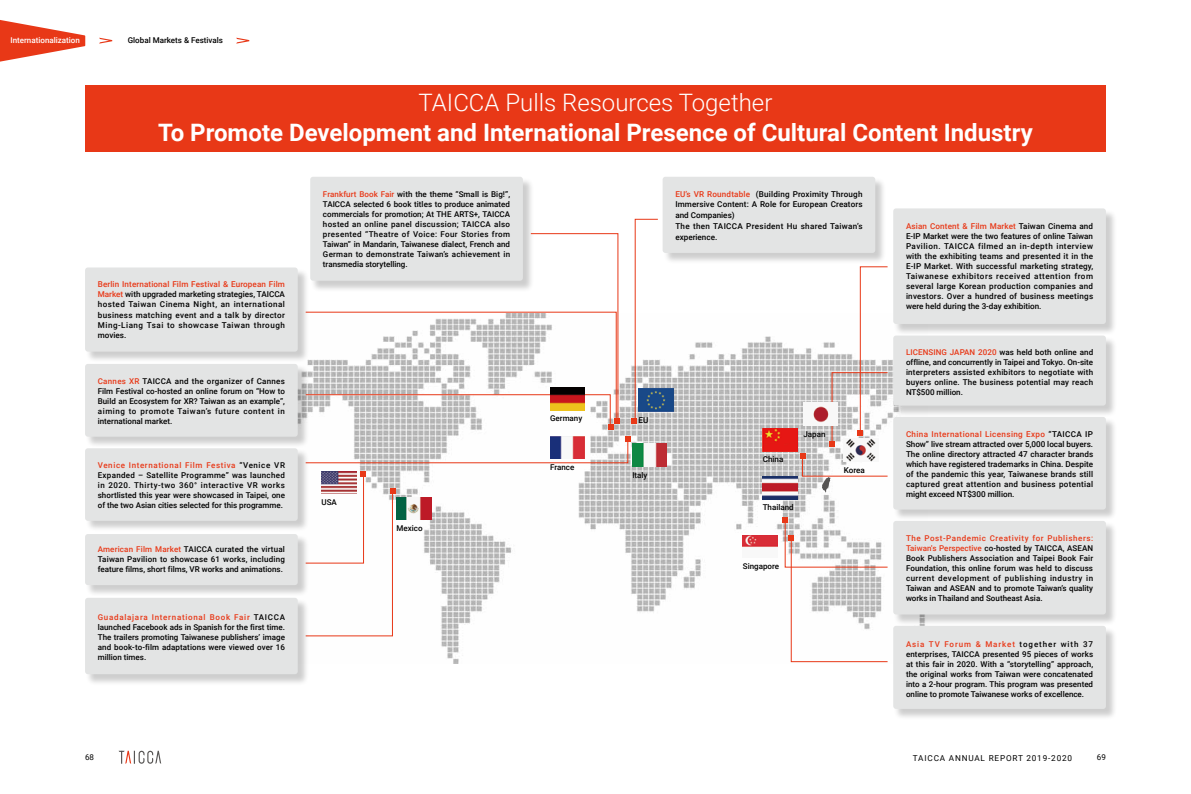
<style>
.page{position:relative;width:1191px;height:794px;background:#fff}
.page>*{position:absolute;margin:0;border:0;box-sizing:border-box;transform-origin:0 0}
.t1{font:700 24px "Roboto";color:#fff}
.t2{font:300 24px "Roboto";color:#fff}
.t3{font:8.2px "Roboto";letter-spacing:.1em;color:#000}
.t4{font:500 8.1px/10px "Roboto";letter-spacing:.02em;color:#000;text-align:justify}
.t5{font:500 8px/10px "Roboto";color:#000;text-align:justify}
.t6{font:500 8px "Roboto";color:#fff}
.t7{font:8px "Roboto";color:#000}
.s1{color:#e83817}
</style>
<div class="page">
<svg style="left:119px;top:750px;width:42px;height:13px"></svg>
<svg style="left:0;top:20px;width:85px;height:42px"></svg>
<div style="left:311px;top:177px;width:223px;height:115px;background:#000;opacity:.2"></div>
<div style="left:310px;top:177px;width:213px;height:104px;background:#e3e4e4;border-radius:3px"></div>
<img style="left:309px;top:336px;width:584px;height:327px">
<div style="left:85px;top:85px;width:1020px;height:67px;background:#e83817"></div>
<img style="left:658px;top:388px;width:15px;height:23px">
<img style="left:632px;top:443px;width:35px;height:23px">
<img style="left:844px;top:447px;width:34px;height:6px">
<img style="left:763px;top:428px;width:34px;height:23px">
<img style="left:743px;top:535px;width:34px;height:23px">
<img style="left:763px;top:476px;width:34px;height:23px">
<svg style="left:309px;top:471px;width:86px;height:165px"></svg>
<img style="left:396px;top:497px;width:35px;height:23px">
<svg style="left:309px;top:436px;width:321px;height:27px"></svg>
<svg style="left:307px;top:233px;width:312px;height:197px"></svg>
<svg style="left:632px;top:219px;width:26px;height:204px"></svg>
<svg style="left:829px;top:266px;width:59px;height:181px"></svg>
<svg style="left:782px;top:518px;width:106px;height:144px"></svg>
<svg style="left:800px;top:453px;width:88px;height:39px"></svg>
<div style="left:86px;top:268px;width:223px;height:95px;background:#000;opacity:.2"></div>
<div style="left:85px;top:267px;width:213px;height:84px;background:#e3e4e4;border-radius:3px"></div>
<div style="left:86px;top:364px;width:223px;height:84px;background:#000;opacity:.2"></div>
<div style="left:85px;top:364px;width:213px;height:73px;background:#e3e4e4;border-radius:3px"></div>
<div style="left:86px;top:449px;width:223px;height:83px;background:#000;opacity:.2"></div>
<div style="left:85px;top:448px;width:213px;height:73px;background:#e3e4e4;border-radius:3px"></div>
<div style="left:86px;top:534px;width:223px;height:62px;background:#000;opacity:.2"></div>
<div style="left:85px;top:534px;width:213px;height:51px;background:#e3e4e4;border-radius:3px"></div>
<div style="left:86px;top:598px;width:223px;height:88px;background:#000;opacity:.2"></div>
<div style="left:85px;top:598px;width:213px;height:76px;background:#e3e4e4;border-radius:3px"></div>
<div style="left:663px;top:177px;width:223px;height:87px;background:#000;opacity:.2"></div>
<div style="left:662px;top:177px;width:213px;height:76px;background:#e3e4e4;border-radius:3px"></div>
<div style="left:893px;top:209px;width:224px;height:126px;background:#000;opacity:.2"></div>
<div style="left:893px;top:208px;width:213px;height:116px;background:#e3e4e4;border-radius:3px"></div>
<div style="left:893px;top:336px;width:224px;height:81px;background:#000;opacity:.2"></div>
<div style="left:893px;top:335px;width:213px;height:70px;background:#e3e4e4;border-radius:3px"></div>
<div style="left:893px;top:417px;width:224px;height:104px;background:#000;opacity:.2"></div>
<div style="left:893px;top:417px;width:213px;height:92px;background:#e3e4e4;border-radius:3px"></div>
<div style="left:893px;top:521px;width:224px;height:105px;background:#000;opacity:.2"></div>
<div style="left:893px;top:521px;width:213px;height:93px;background:#e3e4e4;border-radius:3px"></div>
<div style="left:893px;top:626px;width:224px;height:94px;background:#000;opacity:.2"></div>
<div style="left:893px;top:626px;width:213px;height:83px;background:#e3e4e4;border-radius:3px"></div>
<svg style="left:236px;top:38px;width:13px;height:6px"></svg>
<svg style="left:99px;top:38px;width:13px;height:6px"></svg>
<img style="left:550px;top:388px;width:34px;height:22px">
<img style="left:550px;top:436px;width:34px;height:23px">
<img style="left:803px;top:403px;width:35px;height:22px">
<p class="t6" style="left:10px;top:35px;width:71px">Internationalization</p>
<p class="t5" style="left:128px;top:34px;width:97px">Global Markets &amp; Festivals</p>
<h1 class="t2" style="left:418px;top:86px;width:355px">TAICCA Pulls Resources Together</h1>
<h1 class="t1" style="left:158px;top:116px;width:876px">To Promote Development and International Presence of Cultural Content Industry</h1>
<p class="t4" style="left:98px;top:279px;width:189px"><span class="s1">Berlin International Film Festival &amp; European Film Market</span> with upgraded marketing strategies, TAICCA hosted Taiwan Cinema Night, an international business matching event and a talk by director Ming-Liang Tsai to showcase Taiwan through movies.</p>
<p class="t5" style="left:98px;top:376px;width:189px"><span class="s1">Cannes XR</span> TAICCA and the organizer of Cannes Film Festival co-hosted an online forum on “How to Build an Ecosystem for XR? Taiwan as an example”, aiming to promote Taiwan’s future content in international market.</p>
<p class="t5" style="left:98px;top:459px;width:189px"><span class="s1">Venice International Film Festiva</span> “Venice VR Expanded – Satellite Programme” was launched in 2020. Thirty-two 360° interactive VR works shortlisted this year were showcased in Taipei, one of the two Asian cities selected for this programme.</p>
<p class="t5" style="left:98px;top:544px;width:189px"><span class="s1">American Film Market</span> TAICCA curated the virtual Taiwan Pavilion to showcase 61 works, including feature films, short films, VR works and animations.</p>
<p class="t5" style="left:98px;top:612px;width:189px"><span class="s1">Guadalajara International Book Fair</span> TAICCA launched Facebook ads in Spanish for the first time.<br>The trailers promoting Taiwanese publishers’ image and book-to-film adaptations were viewed over 16 million times.</p>
<p class="t5" style="left:323px;top:188px;width:189px"><span class="s1">Frankfurt Book Fair</span> with the theme “Small is Big!”, TAICCA selected 6 book titles to produce animated commercials for promotion; At THE ARTS+, TAICCA hosted an online panel discussion; TAICCA also presented “Theatre of Voice: Four Stories from Taiwan” in Mandarin, Taiwanese dialect, French and German to demonstrate Taiwan’s achievement in transmedia storytelling.</p>
<p class="t5" style="left:321px;top:496px;width:17px">USA</p>
<p class="t5" style="left:396px;top:522px;width:28px">Mexico</p>
<p class="t5" style="left:550px;top:413px;width:34px">Germany</p>
<p class="t5" style="left:550px;top:462px;width:26px">France</p>
<p class="t4" style="left:675px;top:188px;width:189px;line-height:10.8px;text-align:left"><span class="s1">EU’s VR Roundtable</span> (Building Proximity Through Immersive Content: A Role for European Creators and Companies)<br>The then TAICCA President Hu shared Taiwan’s experience.</p>
<p class="t4" style="left:638px;top:414px;width:11px">EU</p>
<p class="t5" style="left:632px;top:469px;width:17px">Italy</p>
<p class="t4" style="left:763px;top:454px;width:22px">China</p>
<p class="t5" style="left:803px;top:428px;width:24px">Japan</p>
<p class="t5" style="left:763px;top:502px;width:32px">Thailand</p>
<p class="t4" style="left:844px;top:464px;width:23px">Korea</p>
<p class="t5" style="left:743px;top:561px;width:38px">Singapore</p>
<p class="t4" style="left:906px;top:221px;width:189px"><span class="s1">Asian Content &amp; Film Market</span> Taiwan Cinema and E-IP Market were the two features of online Taiwan Pavilion. TAICCA filmed an in-depth interview with the exhibiting teams and presented it in the E-IP Market. With successful marketing strategy, Taiwanese exhibitors received attention from several large Korean production companies and investors. Over a hundred of business meetings were held during the 3-day exhibition.</p>
<p class="t5" style="left:906px;top:347px;width:189px"><span class="s1">LICENSING JAPAN 2020</span> was held both online and offline, and concurrently in Taipei and Tokyo. On-site interpreters assisted exhibitors to negotiate with buyers online. The business potential may reach NT$500 million.</p>
<p class="t4" style="left:906px;top:429px;width:189px"><span class="s1">China International Licensing Expo</span> “TAICCA IP Show” live stream attracted over 5,000 local buyers.<br>The online directory attracted 47 character brands which have registered trademarks in China. Despite of the pandemic this year, Taiwanese brands still captured great attention and business potential might exceed NT$300 million.</p>
<p class="t5" style="left:906px;top:533px;width:189px"><span class="s1">The Post-Pandemic Creativity for Publishers:<br>Taiwan's Perspective</span> co-hosted by TAICCA, ASEAN Book Publishers Association and Taipei Book Fair Foundation, this online forum was held to discuss current development of publishing industry in Taiwan and ASEAN and to promote Taiwan’s quality works in Thailand and Southeast Asia.</p>
<p class="t5" style="left:906px;top:639px;width:189px"><span class="s1">Asia TV Forum &amp; Market</span> together with 37 enterprises, TAICCA presented 95 pieces of works at this fair in 2020. With a “storytelling” approach, the original works from Taiwan were concatenated into a 2-hour program. This program was presented online to promote Taiwanese works of excellence.</p>
<p class="t7" style="left:85px;top:752px;width:10px">68</p>
<p class="t3" style="left:913px;top:752px;width:161px">TAICCA ANNUAL REPORT 2019-2020</p>
<p class="t7" style="left:1097px;top:752px;width:10px">69</p>
</div>
